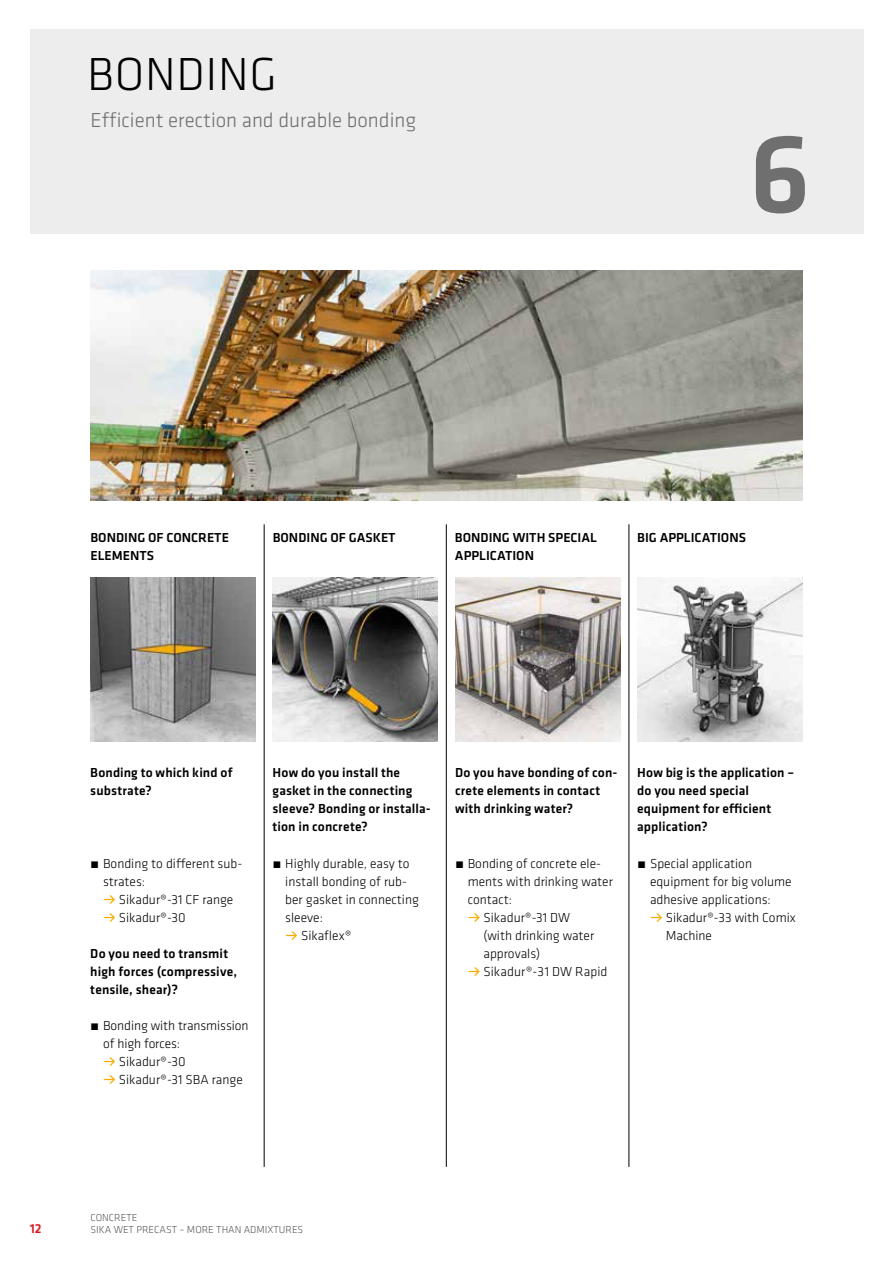
<style>
.page{position:relative;width:893px;height:1263px;background:#fff}
.page>*{position:absolute;margin:0;border:0;box-sizing:border-box;transform-origin:0 0}
.t1{font:500 116.55px "Klavika";color:#706f6f}
.t2{font:300 48px "Klavika";letter-spacing:.015em;color:#000}
.t3{font:300 21px "Klavika";color:#706f6f}
.t4{font:300 13.5px/18.1px "Klavika";color:#000}
.t5{font:500 13.5px/18.1px "Klavika";letter-spacing:.005em;color:#000}
.t6{font:500 13.5px "Klavika";color:#e2141c}
.t7{font:300 10.5px/12.6px "Klavika";color:#575756}
.s1{font-weight:500;color:#f8ad00}
</style>
<div class="page">
<div style="left:30px;top:30px;width:833px;height:204px;background:#ededed"></div>
<hr style="left:264px;top:524px;width:1px;height:643px;background:#000">
<hr style="left:446px;top:524px;width:1px;height:643px;background:#000">
<hr style="left:629px;top:524px;width:1px;height:643px;background:#000">
<img style="left:90px;top:270px;width:712px;height:230px">
<img style="left:637px;top:578px;width:165px;height:163px">
<img style="left:91px;top:578px;width:165px;height:163px">
<img style="left:455px;top:578px;width:165px;height:163px">
<img style="left:273px;top:578px;width:165px;height:163px">
<h2 class="t2" style="left:87px;top:46px;width:191px">BONDING</h2>
<h3 class="t3" style="left:91px;top:107px;width:327px">Efficient erection and durable bonding</h3>
<h1 class="t1" style="left:749px;top:95px;width:64px">6</h1>
<p class="t5" style="left:91px;top:528px;width:140px">BONDING OF CONCRETE<br>ELEMENTS</p>
<p class="t5" style="left:273px;top:528px;width:124px">BONDING OF GASKET</p>
<p class="t5" style="left:455px;top:528px;width:143px">BONDING WITH SPECIAL<br>APPLICATION</p>
<p class="t5" style="left:637px;top:528px;width:110px">BIG APPLICATIONS</p>
<p class="t5" style="left:90px;top:763px;width:144px">Bonding to which kind of substrate?</p>
<p class="t4" style="left:103px;top:854px;width:141px;text-indent:-13px">́ Bonding to different sub&shy;strates:</p>
<p class="t4" style="left:103px;top:890px;width:132px"><span class="s1">•</span> Sikadur®-31 CF range</p>
<p class="t4" style="left:103px;top:908px;width:84px"><span class="s1">•</span> Sikadur®-30</p>
<p class="t5" style="left:90px;top:944px;width:148px">Do you need to transmit high forces (compressive, tensile, shear)?</p>
<p class="t4" style="left:103px;top:1016px;width:147px;text-indent:-13px">́ Bonding with transmission of high forces:</p>
<p class="t4" style="left:103px;top:1052px;width:84px"><span class="s1">•</span> Sikadur®-30</p>
<p class="t4" style="left:103px;top:1071px;width:141px"><span class="s1">•</span> Sikadur®-31 SBA range</p>
<p class="t5" style="left:273px;top:763px;width:160px">How do you install the gasket in the connecting sleeve? Bonding or installa&shy;tion in concrete?</p>
<p class="t4" style="left:285px;top:854px;width:135px;text-indent:-13px">́ Highly durable, easy to install bonding of rub&shy;ber gasket in connecting sleeve:</p>
<p class="t4" style="left:285px;top:926px;width:68px"><span class="s1">•</span> Sikaflex®</p>
<p class="t5" style="left:455px;top:763px;width:164px">Do you have bonding of con&shy;crete elements in contact with drinking water?</p>
<p class="t4" style="left:468px;top:854px;width:147px;text-indent:-13px">́ Bonding of concrete ele&shy;ments with drinking water contact:</p>
<p class="t4" style="left:483px;top:908px;width:112px;text-indent:-16px"><span class="s1">•</span> Sikadur®-31 DW (with drinking water approvals)</p>
<p class="t4" style="left:468px;top:962px;width:141px"><span class="s1">•</span> Sikadur®-31 DW Rapid</p>
<p class="t5" style="left:637px;top:763px;width:158px">How big is the application – do you need special equipment for efficient application?</p>
<p class="t4" style="left:650px;top:854px;width:143px;text-indent:-13px">́ Special application equipment for big volume adhesive applications:</p>
<p class="t4" style="left:666px;top:908px;width:132px;text-indent:-16px"><span class="s1">•</span> Sikadur®-33 with Comix<br>Machine</p>
<p class="t6" style="left:30px;top:1219px;width:13px">12</p>
<p class="t7" style="left:91px;top:1211px;width:214px">CONCRETE<br>SIKA WET PRECAST – MORE THAN ADMIXTURES</p>
</div>
